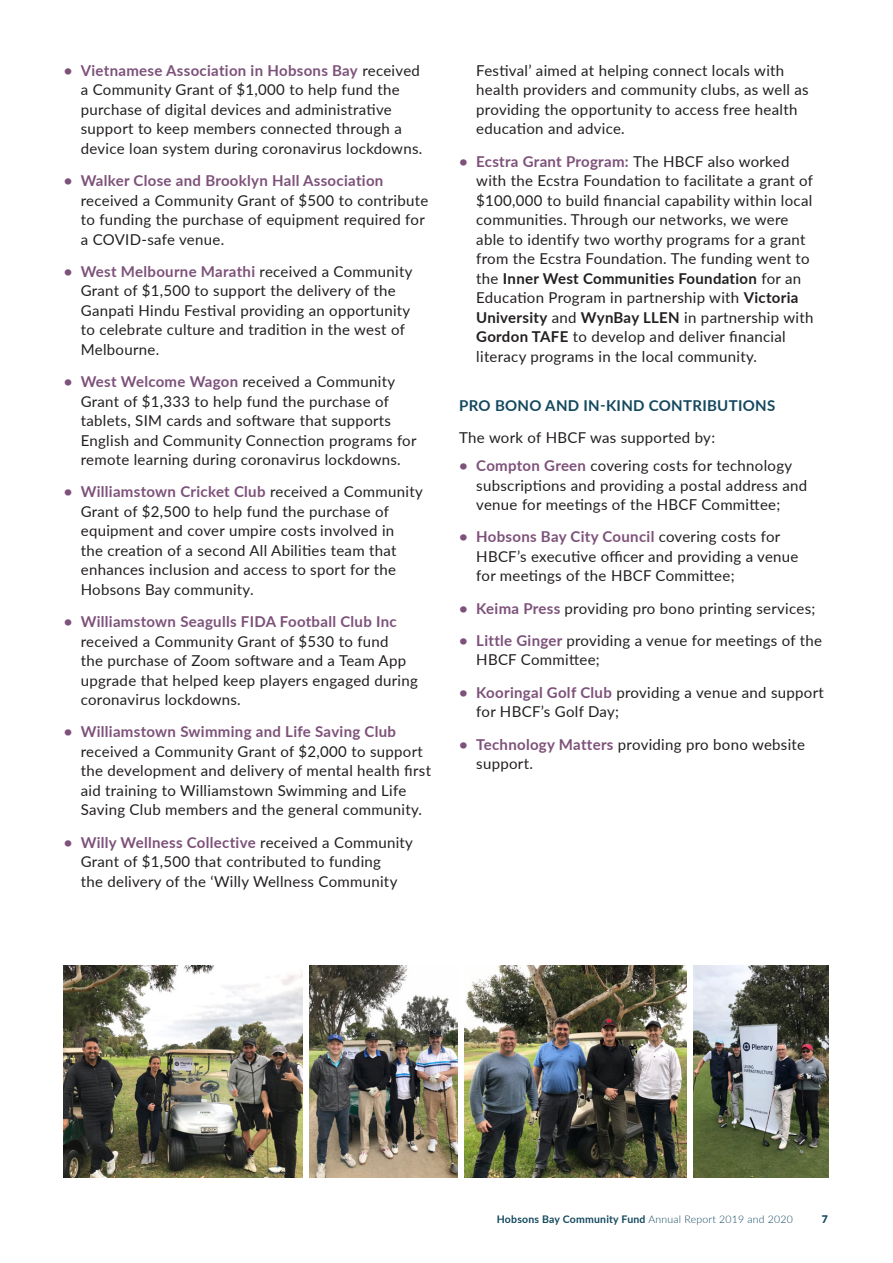
<style>
.page{position:relative;width:893px;height:1263px;background:#fff}
.page>*{position:absolute;margin:0;border:0;box-sizing:border-box;transform-origin:0 0}
.Normal_text_black{font:15px/19.5px "Lato";letter-spacing:.02em;color:#231f20}
.Normal_text_black-2{font:700 15px "Lato";letter-spacing:.02em;color:#13485e}
.t1{font:700 10.5px "Lato";letter-spacing:.02em;color:#13485e}
.t2{font:900 10.5px "Lato";color:#13485e}
.s1{font-weight:700;color:#7d517a}
.s2{font-weight:700}
.s3{font-weight:300}
</style>
<div class="page">
<img style="left:693px;top:965px;width:136px;height:213px">
<img style="left:64px;top:965px;width:238px;height:213px">
<img style="left:464px;top:965px;width:222px;height:213px">
<img style="left:309px;top:965px;width:148px;height:213px">
<p class="Normal_text_black" style="left:81px;top:60px;width:343px;text-indent:-17px"><span class="s1">• Vietnamese Association in Hobsons Bay</span> received a Community Grant of $1,000 to help fund the purchase of digital devices and administrative support to keep members connected through a device loan system during coronavirus lockdowns.</p>
<p class="Normal_text_black" style="left:81px;top:170px;width:349px;text-indent:-17px"><span class="s1">• Walker Close and Brooklyn Hall Association </span>received a Community Grant of $500 to contribute to funding the purchase of equipment required for a COVID-safe venue.</p>
<p class="Normal_text_black" style="left:81px;top:261px;width:333px;text-indent:-17px"><span class="s1">• West Melbourne Marathi</span> received a Community Grant of $1,500 to support the delivery of the Ganpati Hindu Festival providing an opportunity to celebrate culture and tradition in the west of Melbourne.</p>
<p class="Normal_text_black" style="left:81px;top:371px;width:337px;text-indent:-17px"><span class="s1">• West Welcome Wagon</span> received a Community Grant of $1,333 to help fund the purchase of tablets, SIM cards and software that supports English and Community Connection programs for remote learning during coronavirus lockdowns.</p>
<p class="Normal_text_black" style="left:81px;top:482px;width:344px;text-indent:-17px"><span class="s1">• Williamstown Cricket Club</span> received a Community Grant of $2,500 to help fund the purchase of equipment and cover umpire costs involved in<br>the creation of a second All Abilities team that enhances inclusion and access to sport for the Hobsons Bay community.</p>
<p class="Normal_text_black" style="left:81px;top:611px;width:339px;text-indent:-17px"><span class="s1">• Williamstown Seagulls FIDA Football Club Inc </span>received a Community Grant of $530 to fund<br>the purchase of Zoom software and a Team App upgrade that helped keep players engaged during coronavirus lockdowns.</p>
<p class="Normal_text_black" style="left:81px;top:722px;width:352px;text-indent:-17px"><span class="s1">• Williamstown Swimming and Life Saving Club </span>received a Community Grant of $2,000 to support the development and delivery of mental health first aid training to Williamstown Swimming and Life Saving Club members and the general community.</p>
<p class="Normal_text_black" style="left:81px;top:832px;width:334px;text-indent:-17px"><span class="s1">• Willy Wellness Collective</span> received a Community<br>Grant of $1,500 that contributed to funding<br>the delivery of the ‘Willy Wellness Community</p>
<p class="Normal_text_black" style="left:476px;top:60px;width:334px">Festival’ aimed at helping connect locals with health providers and community clubs, as well as providing the opportunity to access free health education and advice.</p>
<p class="Normal_text_black" style="left:476px;top:151px;width:339px;text-indent:-17px"><span class="s1">• Ecstra Grant Program:</span> The HBCF also worked with the Ecstra Foundation to facilitate a grant of $100,000 to build financial capability within local communities. Through our networks, we were able to identify two worthy programs for a grant from the Ecstra Foundation. The funding went to the <span class="s2">Inner West Communities Foundation</span> for an Education Program in partnership with <span class="s2">Victoria University</span> and <span class="s2">WynBay LLEN</span> in partnership with <span class="s2">Gordon TAFE</span> to develop and deliver financial literacy programs in the local community.</p>
<p class="Normal_text_black-2" style="left:459px;top:394px;width:317px">PRO BONO AND IN-KIND CONTRIBUTIONS</p>
<p class="Normal_text_black" style="left:459px;top:427px;width:257px">The work of HBCF was supported by:</p>
<p class="Normal_text_black" style="left:476px;top:455px;width:333px;text-indent:-17px"><span class="s1">• Compton Green</span> covering costs for technology subscriptions and providing a postal address and venue for meetings of the HBCF Committee;</p>
<p class="Normal_text_black" style="left:476px;top:527px;width:324px;text-indent:-17px"><span class="s1">• Hobsons Bay City Council</span> covering costs for<br>HBCF’s executive officer and providing a venue for meetings of the HBCF Committee;</p>
<p class="Normal_text_black" style="left:459px;top:598px;width:358px"><span class="s1">• Keima Press</span> providing pro bono printing services;</p>
<p class="Normal_text_black" style="left:476px;top:630px;width:347px;text-indent:-17px"><span class="s1">• Little Ginger</span> providing a venue for meetings of the<br>HBCF Committee;</p>
<p class="Normal_text_black" style="left:476px;top:682px;width:349px;text-indent:-17px"><span class="s1">• Kooringal Golf Club</span> providing a venue and support for HBCF’s Golf Day;</p>
<p class="Normal_text_black" style="left:476px;top:734px;width:330px;text-indent:-17px"><span class="s1">• Technology Matters</span> providing pro bono website support.</p>
<p class="t1" style="left:497px;top:1212px;width:298px">Hobsons Bay Community Fund <span class="s3">Annual Report 2019 and 2020</span></p>
<p class="t2" style="left:822px;top:1211px;width:8px">7</p>
</div>
